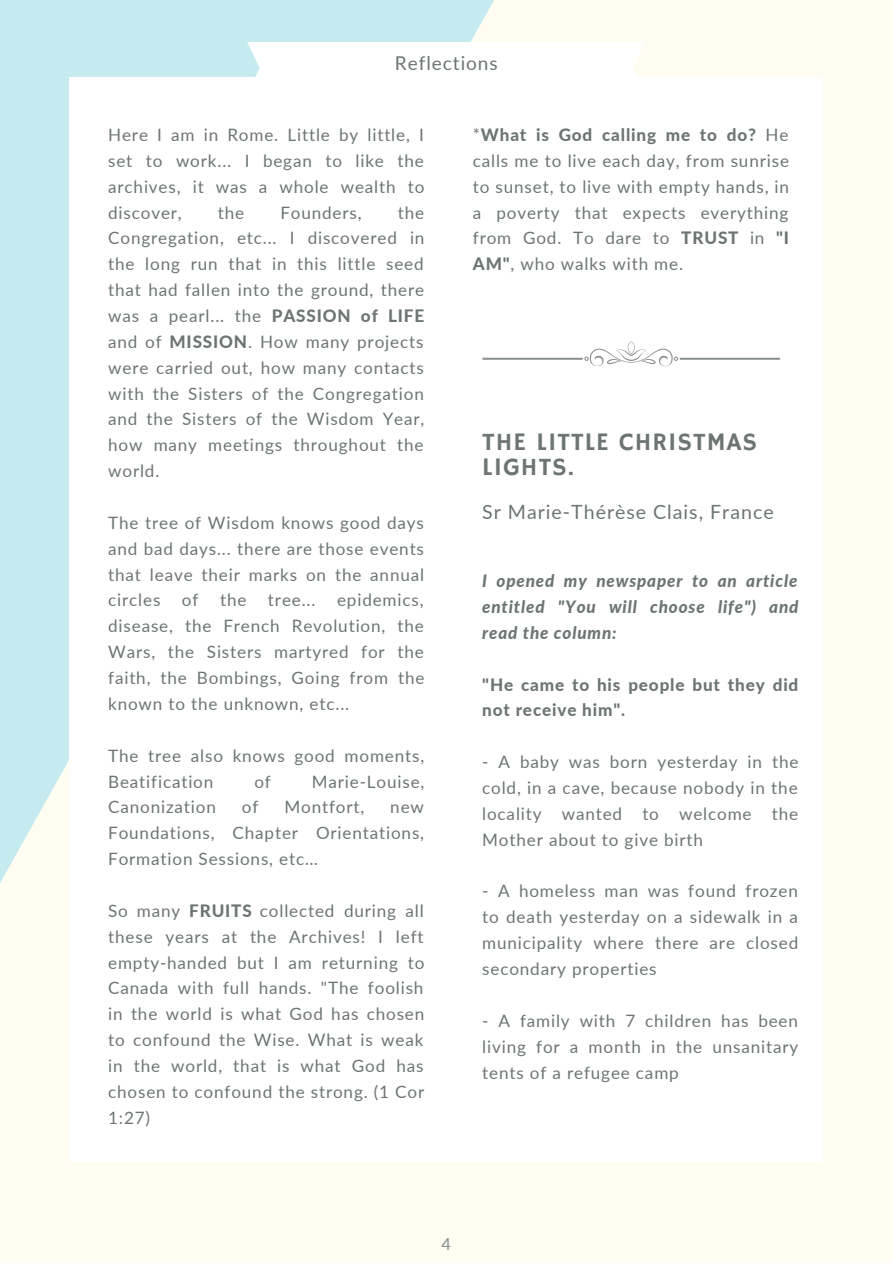
<style>
.page{position:relative;width:893px;height:1264px;background:#fff}
.page>*{position:absolute;margin:0;border:0;box-sizing:border-box;transform-origin:0 0}
.t1{font:25.2px/24.8px "Hammersmith One";letter-spacing:.04em;color:#6d7573}
.t2{font:19.65px "Lato";letter-spacing:.05em;color:#6d7573}
.t3{font:19.05px "Lato";letter-spacing:.05em;color:#6d7573}
.t4{font:17.1px/25.8px "Lato";letter-spacing:.05em;color:#6d7573;text-align:justify}
.t5{font:italic 800 17.1px/25.8px "Lato";letter-spacing:.05em;color:#6d7573;text-align:justify}
.t6{font:800 17.1px/25.8px "Lato";letter-spacing:.05em;color:#6d7573}
.t7{font:16.5px "Lato";color:#878d8c}
.s1{font-weight:800}
</style>
<div class="page">
<div style="left:0;top:0;width:892px;height:1262px;background:#fffdf1"></div>
<div style="left:0;top:0;width:494px;height:883px;background:#c5ebf1"></div>
<div style="left:69px;top:78px;width:753px;height:1083px;background:#fff"></div>
<div style="left:247px;top:42px;width:398px;height:36px;background:#fff"></div>
<svg style="left:482px;top:341px;width:298px;height:25px"></svg>
<p class="t3" style="left:395px;top:51px;width:104px">Reflections</p>
<p class="t4" style="left:108px;top:121px;width:317px">Here I am in Rome. Little by little, I set to work... I began to like the archives, it was a whole wealth to discover,</p>
<p class="t4" style="left:108px;top:199px;width:318px;text-indent:289px">the Congregation, etc... I discovered in the long run that in this little seed that had fallen into the ground, there was a pearl... the <span class="s1">PASSION of LIFE </span>and of <span class="s1">MISSION</span>. How many projects were carried out, how many contacts with the Sisters of the Congregation and the Sisters of the Wisdom Year, how many meetings throughout the world.</p>
<p class="t4" style="left:108px;top:509px;width:317px">The tree of Wisdom knows good days and bad days... there are those events that leave their marks on the annual circles</p>
<p class="t4" style="left:218px;top:199px;width:28px">the</p>
<p class="t4" style="left:280px;top:199px;width:83px">Founders,</p>
<p class="t4" style="left:108px;top:587px;width:318px;text-indent:229px">epidemics, disease, the French Revolution, the Wars, the Sisters martyred for the faith, the Bombings, Going from the known to the unknown, etc...</p>
<p class="t4" style="left:108px;top:742px;width:317px">The tree also knows good moments,<br>Beatification</p>
<p class="t4" style="left:182px;top:587px;width:18px">of</p>
<p class="t4" style="left:220px;top:587px;width:28px">the</p>
<p class="t4" style="left:268px;top:587px;width:49px">tree...</p>
<p class="t4" style="left:254px;top:768px;width:18px">of</p>
<p class="t4" style="left:312px;top:768px;width:114px">Marie-Louise,</p>
<p class="t4" style="left:108px;top:794px;width:109px">Canonization</p>
<p class="t4" style="left:242px;top:794px;width:18px">of</p>
<p class="t4" style="left:284px;top:794px;width:81px">Montfort,</p>
<p class="t4" style="left:108px;top:794px;width:317px;text-indent:282px">new Foundations, Chapter Orientations, Formation Sessions, etc…</p>
<p class="t4" style="left:108px;top:897px;width:318px">So many <span class="s1">FRUITS</span> collected during all these years at the Archives! I left empty-handed but I am returning to Canada with full hands. "The foolish in the world is what God has chosen to confound the Wise. What is weak in the world, that is what God has chosen to confound the strong. (1 Cor 1:27)</p>
<p class="t4" style="left:473px;top:121px;width:318px">*<span class="s1">What is God calling me to do?</span> He calls me to live each day, from sunrise to sunset, to live with empty hands, in a poverty that expects everything from God. To dare to <span class="s1">TRUST</span> in <span class="s1">"I AM"</span>, who walks with me.</p>
<h1 class="t1" style="left:482px;top:430px;width:276px">THE LITTLE CHRISTMAS<br>LIGHTS.</h1>
<p class="t2" style="left:482px;top:499px;width:293px">Sr Marie-Thérèse Clais, France</p>
<p class="t5" style="left:482px;top:567px;width:318px">I opened my newspaper to an article entitled "You will choose life") and read the column:</p>
<p class="t6" style="left:482px;top:671px;width:317px">"He came to his people but they did not receive him".</p>
<p class="t4" style="left:482px;top:748px;width:318px">- A baby was born yesterday in the cold, in a cave, because nobody in the locality wanted to welcome the Mother about to give birth</p>
<p class="t4" style="left:482px;top:877px;width:317px">- A homeless man was found frozen to death yesterday on a sidewalk in a municipality where there are closed secondary properties</p>
<p class="t4" style="left:482px;top:1007px;width:317px">- A family with 7 children has been living for a month in the unsanitary tents of a refugee camp</p>
<p class="t7" style="left:441px;top:1233px;width:11px">4</p>
</div>
